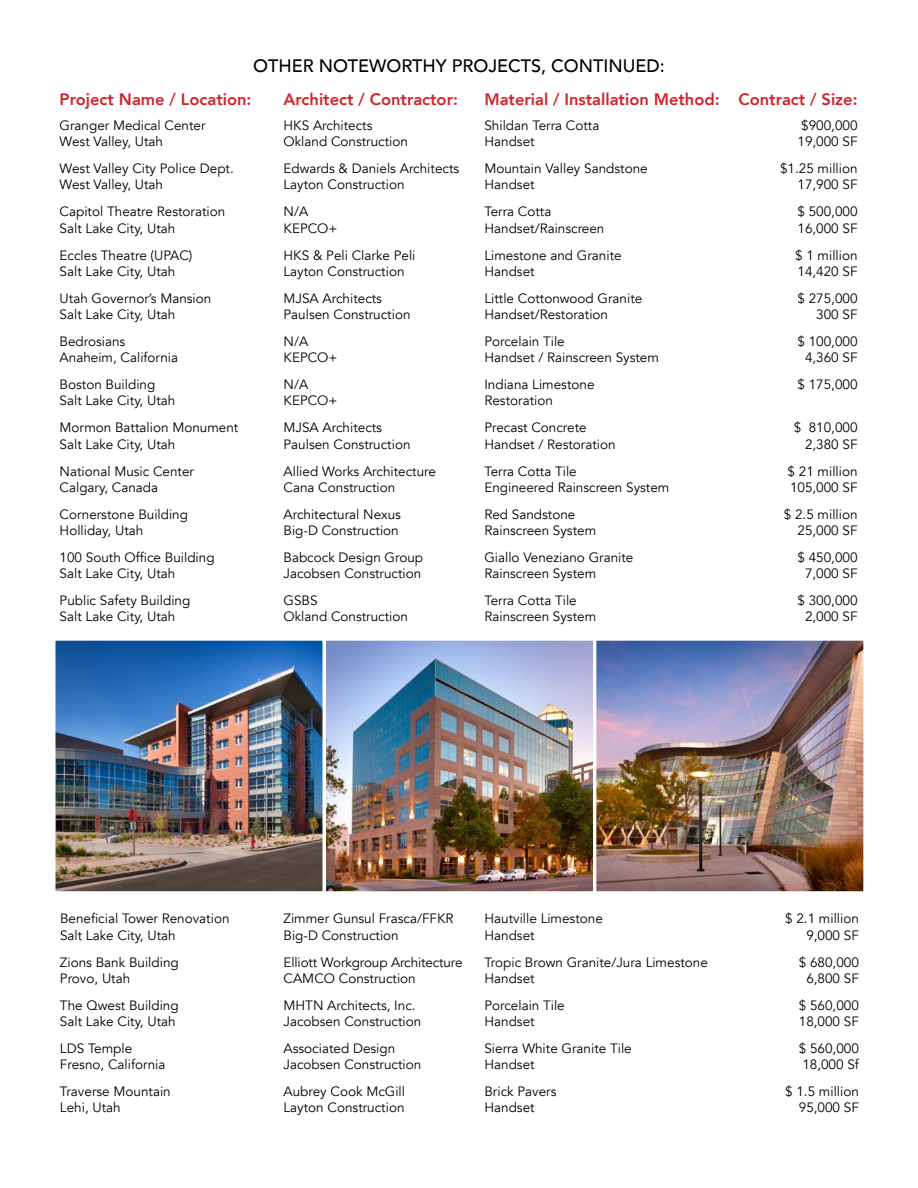
<style>
.page{position:relative;width:918px;height:1188px;background:#fff}
.page>*{position:absolute;margin:0;border:0;box-sizing:border-box;transform-origin:0 0}
.t1{font:500 18px "Avenir";color:#000}
.t2{font:800 16.5px "Avenir";color:#d2232a}
.t3{font:13.5px/16.2px "Avenir";color:#000}
</style>
<div class="page">
<img style="left:56px;top:642px;width:806px;height:248px">
<div style="left:52px;top:638px;width:274px;height:256px;border:3px solid #fff"></div>
<div style="left:593px;top:638px;width:273px;height:256px;border:3px solid #fff"></div>
<div style="left:323px;top:638px;width:273px;height:256px;border:3px solid #fff"></div>
<h1 class="t1" style="left:253px;top:50px;width:413px">OTHER NOTEWORTHY PROJECTS, CONTINUED:</h1>
<p class="t2" style="left:60px;top:86px;width:193px">Project Name / Location:</p>
<p class="t2" style="left:284px;top:86px;width:176px">Architect / Contractor:</p>
<p class="t2" style="left:484px;top:86px;width:375px">Material / Installation Method: Contract / Size:</p>
<p class="t3" style="left:60px;top:118px;width:147px">Granger Medical Center<br>West Valley, Utah</p>
<p class="t3" style="left:284px;top:118px;width:126px">HKS Architects<br>Okland Construction</p>
<p class="t3" style="left:484px;top:118px;width:116px">Shildan Terra Cotta<br>Handset</p>
<p class="t3" style="left:798px;top:118px;width:62px">$900,000<br>19,000 SF</p>
<p class="t3" style="left:60px;top:161px;width:176px">West Valley City Police Dept.<br>West Valley, Utah</p>
<p class="t3" style="left:284px;top:161px;width:177px">Edwards &amp; Daniels Architects<br>Layton Construction</p>
<p class="t3" style="left:484px;top:161px;width:165px">Mountain Valley Sandstone<br>Handset</p>
<p class="t3" style="left:780px;top:161px;width:79px;text-align:right">$1.25 million<br>17,900 SF</p>
<p class="t3" style="left:60px;top:204px;width:167px">Capitol Theatre Restoration<br>Salt Lake City, Utah</p>
<p class="t3" style="left:284px;top:204px;width:56px">N/A<br>KEPCO+</p>
<p class="t3" style="left:484px;top:204px;width:122px">Terra Cotta<br>Handset/Rainscreen</p>
<p class="t3" style="left:798px;top:204px;width:62px">$ 500,000<br>16,000 SF</p>
<p class="t3" style="left:60px;top:247px;width:134px">Eccles Theatre (UPAC)<br>Salt Lake City, Utah</p>
<p class="t3" style="left:284px;top:247px;width:133px">HKS &amp; Peli Clarke Peli<br>Layton Construction</p>
<p class="t3" style="left:484px;top:247px;width:139px">Limestone and Granite<br>Handset</p>
<p class="t3" style="left:795px;top:247px;width:64px">$ 1 million<br>14,420 SF</p>
<p class="t3" style="left:60px;top:290px;width:153px">Utah Governor’s Mansion<br>Salt Lake City, Utah</p>
<p class="t3" style="left:284px;top:290px;width:128px">MJSA Architects<br>Paulsen Construction</p>
<p class="t3" style="left:484px;top:290px;width:159px">Little Cottonwood Granite<br>Handset/Restoration</p>
<p class="t3" style="left:798px;top:290px;width:62px;text-align:right">$ 275,000<br>300 SF</p>
<p class="t3" style="left:60px;top:334px;width:120px">Bedrosians<br>Anaheim, California</p>
<p class="t3" style="left:284px;top:334px;width:56px">N/A<br>KEPCO+</p>
<p class="t3" style="left:484px;top:334px;width:176px">Porcelain Tile<br>Handset / Rainscreen System</p>
<p class="t3" style="left:798px;top:334px;width:62px;text-align:center">$ 100,000<br>4,360 SF</p>
<p class="t3" style="left:60px;top:377px;width:117px">Boston Building<br>Salt Lake City, Utah</p>
<p class="t3" style="left:284px;top:377px;width:56px">N/A<br>KEPCO+</p>
<p class="t3" style="left:484px;top:377px;width:112px">Indiana Limestone<br>Restoration</p>
<p class="t3" style="left:798px;top:377px;width:62px">$ 175,000</p>
<p class="t3" style="left:60px;top:420px;width:180px">Mormon Battalion Monument<br>Salt Lake City, Utah</p>
<p class="t3" style="left:284px;top:420px;width:128px">MJSA Architects<br>Paulsen Construction</p>
<p class="t3" style="left:484px;top:420px;width:133px">Precast Concrete<br>Handset / Restoration</p>
<p class="t3" style="left:794px;top:420px;width:65px;text-align:right">$ 810,000<br>2,380 SF</p>
<p class="t3" style="left:60px;top:463px;width:136px">National Music Center<br>Calgary, Canada</p>
<p class="t3" style="left:284px;top:463px;width:154px">Allied Works Architecture<br>Cana Construction</p>
<p class="t3" style="left:484px;top:463px;width:187px">Terra Cotta Tile<br>Engineered Rainscreen System</p>
<p class="t3" style="left:788px;top:463px;width:71px">$ 21 million<br>105,000 SF</p>
<p class="t3" style="left:60px;top:506px;width:130px">Cornerstone Building<br>Holliday, Utah</p>
<p class="t3" style="left:284px;top:506px;width:119px">Architectural Nexus<br>Big-D Construction</p>
<p class="t3" style="left:484px;top:506px;width:113px">Red Sandstone<br>Rainscreen System</p>
<p class="t3" style="left:784px;top:506px;width:75px;text-align:right">$ 2.5 million<br>25,000 SF</p>
<p class="t3" style="left:60px;top:550px;width:157px">100 South Office Building<br>Salt Lake City, Utah</p>
<p class="t3" style="left:284px;top:550px;width:141px">Babcock Design Group<br>Jacobsen Construction</p>
<p class="t3" style="left:484px;top:550px;width:150px">Giallo Veneziano Granite<br>Rainscreen System</p>
<p class="t3" style="left:798px;top:550px;width:62px;text-align:center">$ 450,000<br>7,000 SF</p>
<p class="t3" style="left:60px;top:593px;width:132px">Public Safety Building<br>Salt Lake City, Utah</p>
<p class="t3" style="left:284px;top:593px;width:126px">GSBS<br>Okland Construction</p>
<p class="t3" style="left:484px;top:593px;width:113px">Terra Cotta Tile<br>Rainscreen System</p>
<p class="t3" style="left:798px;top:593px;width:62px;text-align:center">$ 300,000<br>2,000 SF</p>
<p class="t3" style="left:60px;top:911px;width:171px">Beneficial Tower Renovation<br>Salt Lake City, Utah</p>
<p class="t3" style="left:284px;top:911px;width:172px">Zimmer Gunsul Frasca/FFKR<br>Big-D Construction</p>
<p class="t3" style="left:484px;top:911px;width:120px">Hautville Limestone<br>Handset</p>
<p class="t3" style="left:785px;top:911px;width:75px;text-align:right">$ 2.1 million<br>9,000 SF</p>
<p class="t3" style="left:60px;top:954px;width:120px">Zions Bank Building<br>Provo, Utah</p>
<p class="t3" style="left:284px;top:954px;width:181px">Elliott Workgroup Architecture<br>CAMCO Construction</p>
<p class="t3" style="left:484px;top:954px;width:225px">Tropic Brown Granite/Jura Limestone<br>Handset</p>
<p class="t3" style="left:799px;top:954px;width:62px;text-align:center">$ 680,000<br>6,800 SF</p>
<p class="t3" style="left:60px;top:997px;width:120px">The Qwest Building<br>Salt Lake City, Utah</p>
<p class="t3" style="left:284px;top:997px;width:139px">MHTN Architects, Inc.<br>Jacobsen Construction</p>
<p class="t3" style="left:484px;top:997px;width:82px">Porcelain Tile<br>Handset</p>
<p class="t3" style="left:799px;top:997px;width:62px">$ 560,000<br>18,000 SF</p>
<p class="t3" style="left:60px;top:1040px;width:107px">LDS Temple<br>Fresno, California</p>
<p class="t3" style="left:284px;top:1040px;width:139px">Associated Design<br>Jacobsen Construction</p>
<p class="t3" style="left:484px;top:1040px;width:149px">Sierra White Granite Tile<br>Handset</p>
<p class="t3" style="left:799px;top:1040px;width:62px">$ 560,000<br>18,000 Sf</p>
<p class="t3" style="left:60px;top:1084px;width:112px">Traverse Mountain<br>Lehi, Utah</p>
<p class="t3" style="left:284px;top:1084px;width:123px">Aubrey Cook McGill<br>Layton Construction</p>
<p class="t3" style="left:484px;top:1084px;width:73px">Brick Pavers<br>Handset</p>
<p class="t3" style="left:785px;top:1084px;width:75px;text-align:right">$ 1.5 million<br>95,000 SF</p>
</div>
